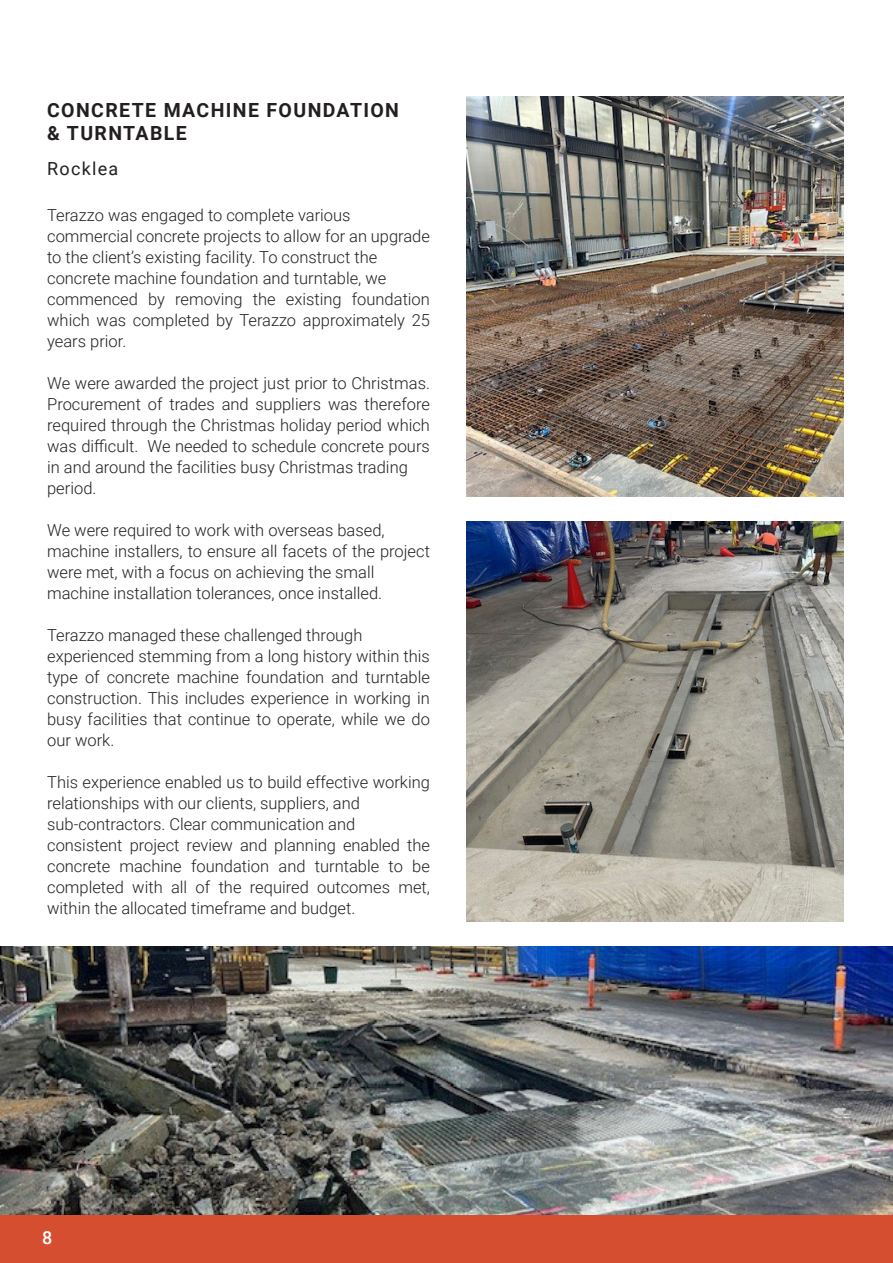
<style>
.page{position:relative;width:893px;height:1263px;background:#fff}
.page>*{position:absolute;margin:0;border:0;box-sizing:border-box;transform-origin:0 0}
.t1{font:700 19.5px "Roboto";letter-spacing:.07em;color:#231f20}
.t2{font:18px "Roboto";letter-spacing:.07em;color:#231f20}
.t3{font:500 18px "Roboto";color:#fff}
.t4{font:300 16.5px/21px "Roboto";color:#231f20;text-align:justify}
</style>
<div class="page">
<div style="left:0;top:1215px;width:893px;height:48px;background:#d64e30"></div>
<img style="left:0;top:946px;width:893px;height:269px">
<img style="left:467px;top:96px;width:376px;height:400px">
<img style="left:467px;top:521px;width:376px;height:400px">
<p class="t1" style="left:47px;top:96px;width:353px">CONCRETE MACHINE FOUNDATION</p>
<p class="t1" style="left:47px;top:120px;width:141px">&amp; TURNTABLE</p>
<p class="t2" style="left:47px;top:156px;width:73px">Rocklea</p>
<p class="t4" style="left:47px;top:204px;width:305px">Terazzo was engaged to complete various</p>
<p class="t4" style="left:47px;top:225px;width:384px">commercial concrete projects to allow for an upgrade to the client’s existing facility. To construct the</p>
<p class="t4" style="left:47px;top:267px;width:341px">concrete machine foundation and turntable, we</p>
<p class="t4" style="left:47px;top:288px;width:384px">commenced by removing the existing foundation which was completed by Terazzo approximately 25 years prior.</p>
<p class="t4" style="left:47px;top:372px;width:384px">We were awarded the project just prior to Christmas.<br>Procurement of trades and suppliers was therefore required through the Christmas holiday period which was difficult. We needed to schedule concrete pours in and around the facilities busy Christmas trading</p>
<p class="t4" style="left:47px;top:477px;width:51px">period.</p>
<p class="t4" style="left:47px;top:519px;width:339px">We were required to work with overseas based,</p>
<p class="t4" style="left:47px;top:540px;width:384px">machine installers, to ensure all facets of the project were met, with a focus on achieving the small</p>
<p class="t4" style="left:47px;top:582px;width:337px">machine installation tolerances, once installed.</p>
<p class="t4" style="left:47px;top:624px;width:317px">Terazzo managed these challenged through</p>
<p class="t4" style="left:47px;top:645px;width:384px">experienced stemming from a long history within this type of concrete machine foundation and turntable construction. This includes experience in working in busy facilities that continue to operate, while we do our work.</p>
<p class="t4" style="left:47px;top:771px;width:384px">This experience enabled us to build effective working relationships with our clients, suppliers, and</p>
<p class="t4" style="left:47px;top:813px;width:310px">sub-contractors. Clear communication and</p>
<p class="t4" style="left:47px;top:834px;width:384px">consistent project review and planning enabled the concrete machine foundation and turntable to be completed with all of the required outcomes met, within the allocated timeframe and budget.</p>
<p class="t3" style="left:42px;top:1224px;width:12px">8</p>
</div>
